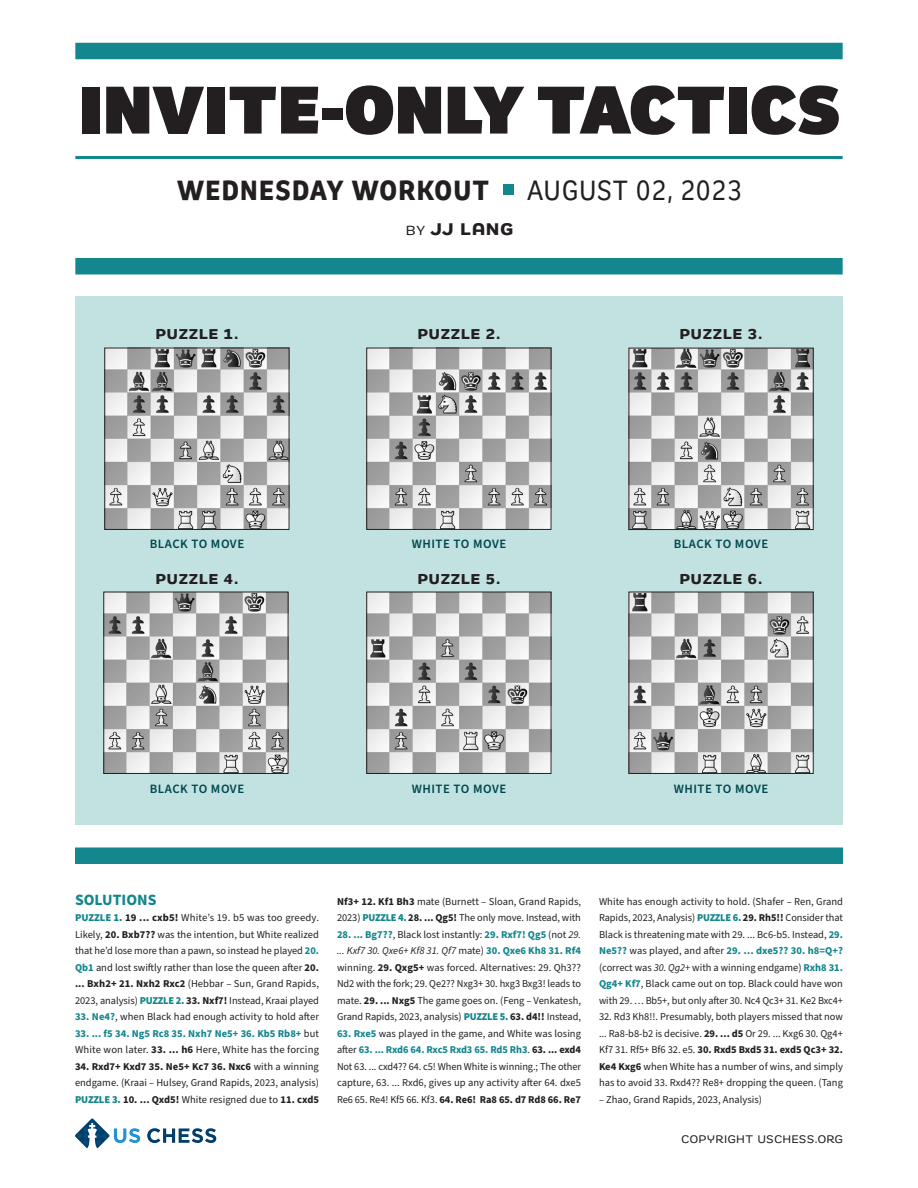
<style>
.page{position:relative;width:918px;height:1188px;background:#fff}
.page>*{position:absolute;margin:0;border:0;box-sizing:border-box;transform-origin:0 0}
.HEDLINE{font:900 69px "Remora Sans W2";color:#231f20}
.DEK{font:700 28.5px "Remora Sans W1";letter-spacing:.045em;color:#231f20}
.DEK-2{font:500 28.5px "Remora Sans W1";letter-spacing:.045em;color:#231f20}
.t1{font:700 17.25px "Remora Sans W3";letter-spacing:.065em;color:#231f20}
.SOLUTIONS_Page_Title{font:700 15.75px "Source Sans Pro";color:#14868d}
.MYM_DIAGRAM_TITLE{font:700 14.7px "Remora Sans W3";letter-spacing:.055em;color:#231f20}
.MYM_DIAGRAM_CAPTION{font:600 12.75px "Source Sans Pro";letter-spacing:.04em;color:#00474f}
.t2{font:500 11.25px "Remora Sans W3";letter-spacing:.07em;color:#231f20}
.SOLUTIONS_CLASSIFIED{font:10.5px/16.5px "Source Sans Pro";color:#231f20;text-align:justify}
.s1{font-weight:500;font-size:13.5px}
.s2{font-weight:900;color:#14868d}
.s3{font-weight:700}
.s4{font-weight:700;color:#14868d}
.s5{font-style:italic}
</style>
<div class="page">
<div style="left:75px;top:848px;width:768px;height:16px;background:#14868d"></div>
<div style="left:75px;top:297px;width:768px;height:528px;background:#c1e2e0"></div>
<div style="left:75px;top:43px;width:768px;height:16px;background:#14868d"></div>
<hr style="left:75px;top:156px;width:768px;height:3px;background:#14868d">
<div style="left:75px;top:258px;width:768px;height:16px;background:#14868d"></div>
<svg style="left:147px;top:1128px;width:69px;height:15px"></svg>
<svg style="left:75px;top:1119px;width:65px;height:29px"></svg>
<img style="left:107px;top:350px;width:180px;height:178px">
<div style="left:105px;top:348px;width:184px;height:182px;border:1px solid #231f20"></div>
<img style="left:106px;top:594px;width:180px;height:178px">
<div style="left:104px;top:592px;width:184px;height:182px;border:1px solid #231f20"></div>
<img style="left:369px;top:350px;width:180px;height:178px">
<img style="left:369px;top:594px;width:180px;height:178px">
<div style="left:367px;top:592px;width:184px;height:182px;border:1px solid #231f20"></div>
<img style="left:631px;top:350px;width:180px;height:178px">
<div style="left:629px;top:348px;width:184px;height:182px;border:1px solid #231f20"></div>
<img style="left:631px;top:594px;width:180px;height:178px">
<div style="left:629px;top:592px;width:184px;height:182px;border:1px solid #231f20"></div>
<div style="left:503px;top:184px;width:11px;height:11px;background:#14868d"></div>
<p class="HEDLINE" style="left:79px;top:64px;width:764px">INVITE-ONLY TACTICS</p>
<p class="DEK" style="left:177px;top:171px;width:314px">WEDNESDAY WORKOUT</p>
<p class="DEK-2" style="left:527px;top:172px;width:216px">AUGUST 02, 2023</p>
<p class="MYM_DIAGRAM_TITLE" style="left:156px;top:325px;width:84px">PUZZLE 1.</p>
<p class="MYM_DIAGRAM_CAPTION" style="left:150px;top:535px;width:96px">BLACK TO MOVE</p>
<p class="MYM_DIAGRAM_TITLE" style="left:156px;top:570px;width:84px">PUZZLE 4.</p>
<h3 class="t1" style="left:406px;top:217px;width:108px"><span class="s1">BY</span> JJ LANG</h3>
<p class="MYM_DIAGRAM_TITLE" style="left:418px;top:325px;width:84px">PUZZLE 2.</p>
<p class="MYM_DIAGRAM_CAPTION" style="left:412px;top:535px;width:96px">WHITE TO MOVE</p>
<p class="MYM_DIAGRAM_TITLE" style="left:418px;top:570px;width:84px">PUZZLE 5.</p>
<p class="MYM_DIAGRAM_TITLE" style="left:680px;top:325px;width:84px">PUZZLE 3.</p>
<p class="MYM_DIAGRAM_CAPTION" style="left:674px;top:535px;width:96px">BLACK TO MOVE</p>
<p class="MYM_DIAGRAM_TITLE" style="left:680px;top:570px;width:84px">PUZZLE 6.</p>
<p class="MYM_DIAGRAM_CAPTION" style="left:150px;top:780px;width:96px">BLACK TO MOVE</p>
<p class="MYM_DIAGRAM_CAPTION" style="left:412px;top:780px;width:96px">WHITE TO MOVE</p>
<p class="MYM_DIAGRAM_CAPTION" style="left:674px;top:780px;width:96px">WHITE TO MOVE</p>
<p class="SOLUTIONS_Page_Title" style="left:75px;top:889px;width:83px">SOLUTIONS</p>
<p class="SOLUTIONS_CLASSIFIED" style="left:75px;top:910px;width:246px"><span class="s2">PUZZLE 1.</span> <span class="s3">19 ... cxb5!</span> White’s 19. b5 was too greedy.<br>Likely, <span class="s3">20. Bxb7??</span> was the intention, but White realized that he’d lose more than a pawn, so instead he played <span class="s4">20.<br>Qb1</span> and lost swiftly rather than lose the queen after <span class="s3">20. ... Bxh2+ 21. Nxh2 Rxc2</span> (Hebbar – Sun, Grand Rapids, 2023, analysis) <span class="s2">PUZZLE 2.</span> <span class="s3">33. Nxf7!</span> Instead, Kraai played</p>
<p class="SOLUTIONS_CLASSIFIED" style="left:75px;top:1009px;width:246px"><span class="s4">33. Ne4?</span>, when Black had enough activity to hold after</p>
<p class="SOLUTIONS_CLASSIFIED" style="left:75px;top:1025px;width:246px"><span class="s4">33. ... f5 34. Ng5 Rc8 35. Nxh7 Ne5+ 36. Kb5 Rb8+</span> but<br>White won later. <span class="s3">33. ... h6</span> Here, White has the forcing</p>
<p class="SOLUTIONS_CLASSIFIED" style="left:75px;top:1058px;width:246px"><span class="s3">34. Rxd7+ Kxd7 35. Ne5+ Kc7 36. Nxc6</span> with a winning endgame. (Kraai – Hulsey, Grand Rapids, 2023, analysis)<br><span class="s2">PUZZLE 3.</span> <span class="s3">10. ... Qxd5!</span> White resigned due to <span class="s3">11. cxd5</span></p>
<p class="SOLUTIONS_CLASSIFIED" style="left:337px;top:893px;width:246px"><span class="s3">Nf3+ 12. Kf1 Bh3</span> mate (Burnett – Sloan, Grand Rapids,<br>2023) <span class="s2">PUZZLE 4.</span> <span class="s3">28. ... Qg5!</span> The only move. Instead, with</p>
<p class="SOLUTIONS_CLASSIFIED" style="left:337px;top:926px;width:246px"><span class="s4">28. ... Bg7??</span>, Black lost instantly: <span class="s4">29. Rxf7! Qg5</span> (not <span class="s5">29. ... Kxf7 30. Qxe6+ Kf8 31. Qf7</span> mate) <span class="s4">30. Qxe6 Kh8 31. Rf4 </span>winning. <span class="s3">29. Qxg5+</span> was forced. Alternatives: 29. Qh3??<br>Nd2 with the fork; 29. Qe2?? Nxg3+ 30. hxg3 Bxg3! leads to mate. <span class="s3">29. ... Nxg5</span> The game goes on. (Feng – Venkatesh, Grand Rapids, 2023, analysis) <span class="s2">PUZZLE 5.</span> <span class="s3">63. d4!!</span> Instead,</p>
<p class="SOLUTIONS_CLASSIFIED" style="left:337px;top:1025px;width:246px"><span class="s4">63. Rxe5</span> was played in the game, and White was losing after <span class="s4">63. ... Rxd6 64. Rxc5 Rxd3 65. Rd5 Rh3</span>. <span class="s3">63. ... exd4<br></span>Not 63. ... cxd4?? 64. c5! When White is winning.; The other capture, 63. ... Rxd6, gives up any activity after 64. dxe5<br>Re6 65. Re4! Kf5 66. Kf3. <span class="s3">64. Re6! Ra8 65. d7 Rd8 66. Re7</span></p>
<p class="SOLUTIONS_CLASSIFIED" style="left:599px;top:893px;width:246px">White has enough activity to hold. (Shafer – Ren, Grand Rapids, 2023, Analysis) <span class="s2">PUZZLE 6.</span> <span class="s3">29. Rh5!!</span> Consider that Black is threatening mate with 29. ... Bc6-b5. Instead, <span class="s4">29.<br>Ne5??</span> was played, and after <span class="s4">29. … dxe5?? 30. h8=Q+? </span>(correct was <span class="s5">30. Qg2+</span> with a winning endgame) <span class="s4">Rxh8 31.<br>Qg4+ Kf7</span>, Black came out on top. Black could have won with 29. … Bb5+, but only after 30. Nc4 Qc3+ 31. Ke2 Bxc4+</p>
<p class="SOLUTIONS_CLASSIFIED" style="left:599px;top:1009px;width:246px">32. Rd3 Kh8!!. Presumably, both players missed that now ... Ra8-b8-b2 is decisive. <span class="s3">29. ... d5</span> Or 29. ... Kxg6 30. Qg4+ Kf7 31. Rf5+ Bf6 32. e5. <span class="s3">30. Rxd5 Bxd5 31. exd5 Qc3+ 32.<br>Ke4 Kxg6</span> when White has a number of wins, and simply has to avoid 33. Rxd4?? Re8+ dropping the queen. (Tang</p>
<p class="SOLUTIONS_CLASSIFIED" style="left:599px;top:1091px;width:165px">– Zhao, Grand Rapids, 2023, Analysis)</p>
<p class="t2" style="left:681px;top:1132px;width:163px">COPYRIGHT USCHESS.ORG</p>
</div>
